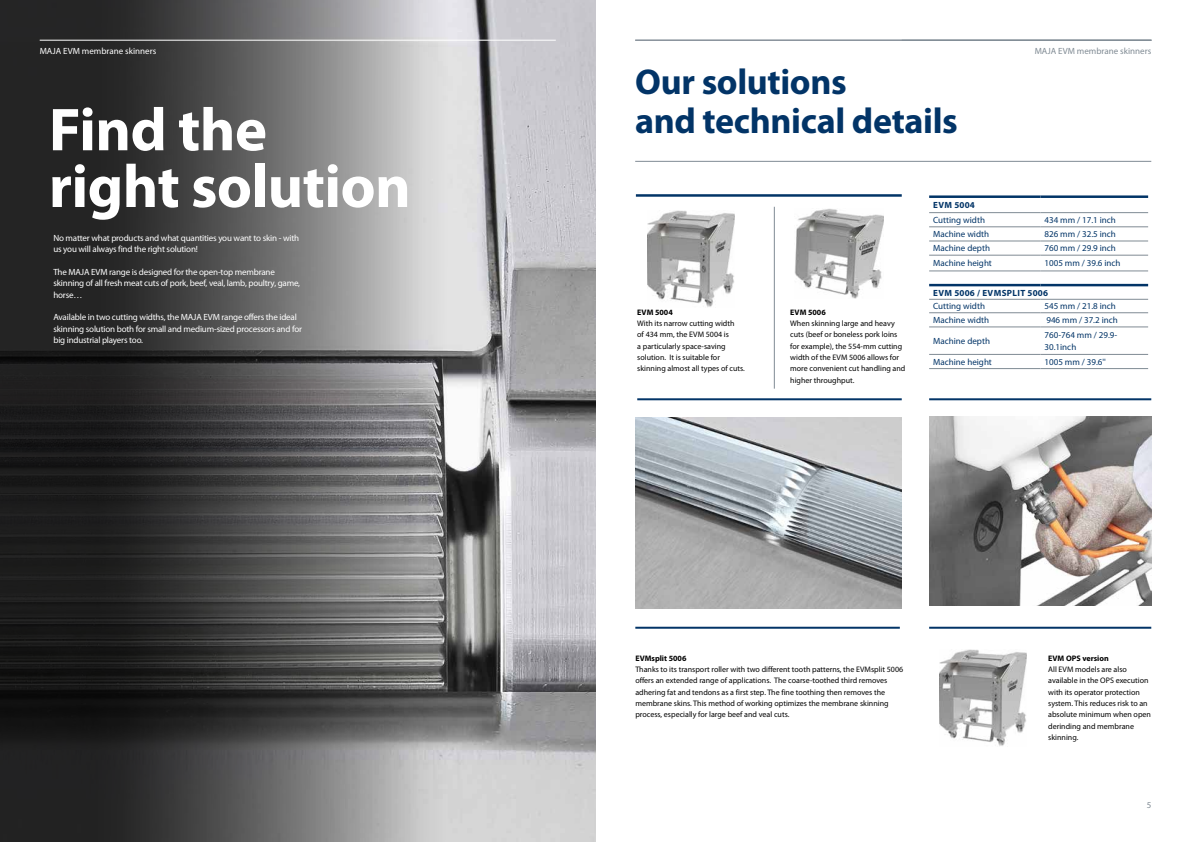
<style>
.page{position:relative;width:1191px;height:842px;background:#fff}
.page>*{position:absolute;margin:0;border:0;box-sizing:border-box;transform-origin:0 0}
.t1{font:700 61px/56.7px "Myriad Pro";letter-spacing:-.01em;color:#fff}
.t2{font:700 36px/39.7px "Myriad Pro";letter-spacing:-.01em;color:#023467}
.t3{font:9px/11.3px "Myriad Pro";letter-spacing:-.02em;color:#fff}
.t4{font:9px/11.5px "Myriad Pro";color:#023467}
.t5{font:700 9px "Myriad Pro";letter-spacing:.04em;color:#023467}
.t6{font:9px "Myriad Pro";color:#808b94}
.t7{font:9px "Myriad Pro";color:#fff}
.t8{font:8px/11.3px "Myriad Pro";color:#000}
.t9{font:700 8px "Myriad Pro";color:#000}
</style>
<div class="page">
<svg style="left:0;top:0;width:596px;height:842px;background:#6b6b6c"></svg>
<hr style="left:635px;top:40px;width:516px;height:1px;background:#808b94">
<img style="left:647px;top:210px;width:87px;height:97px">
<img style="left:939px;top:649px;width:87px;height:97px">
<img style="left:794px;top:208px;width:89px;height:91px">
<img style="left:635px;top:418px;width:266px;height:191px">
<hr style="left:636px;top:194px;width:265px;height:3px;background:#023467">
<hr style="left:929px;top:398px;width:222px;height:2px;background:#023467">
<hr style="left:929px;top:627px;width:222px;height:2px;background:#023467">
<hr style="left:637px;top:398px;width:264px;height:2px;background:#023467">
<hr style="left:635px;top:627px;width:264px;height:2px;background:#023467">
<hr style="left:774px;top:207px;width:1px;height:182px;background:#808b94">
<hr style="left:929px;top:195px;width:111px;height:3px;background:#023467">
<hr style="left:1040px;top:195px;width:108px;height:3px;background:#023467">
<hr style="left:929px;top:284px;width:111px;height:2px;background:#023467">
<hr style="left:1040px;top:284px;width:108px;height:2px;background:#023467">
<hr style="left:929px;top:212px;width:111px;height:1px;background:#808b94">
<hr style="left:1040px;top:212px;width:108px;height:1px;background:#808b94">
<hr style="left:929px;top:299px;width:111px;height:1px;background:#808b94">
<hr style="left:1040px;top:299px;width:108px;height:1px;background:#808b94">
<hr style="left:929px;top:227px;width:111px;height:1px;background:#808b94">
<hr style="left:1040px;top:227px;width:108px;height:1px;background:#808b94">
<hr style="left:929px;top:312px;width:111px;height:1px;background:#808b94">
<hr style="left:1040px;top:312px;width:108px;height:1px;background:#808b94">
<hr style="left:929px;top:241px;width:111px;height:1px;background:#808b94">
<hr style="left:1040px;top:241px;width:108px;height:1px;background:#808b94">
<hr style="left:929px;top:327px;width:111px;height:1px;background:#808b94">
<hr style="left:1040px;top:327px;width:108px;height:1px;background:#808b94">
<hr style="left:929px;top:255px;width:111px;height:1px;background:#808b94">
<hr style="left:1040px;top:255px;width:108px;height:1px;background:#808b94">
<hr style="left:929px;top:354px;width:111px;height:1px;background:#808b94">
<hr style="left:1040px;top:354px;width:108px;height:1px;background:#808b94">
<hr style="left:929px;top:368px;width:111px;height:1px;background:#808b94">
<hr style="left:1040px;top:368px;width:108px;height:1px;background:#808b94">
<hr style="left:929px;top:271px;width:111px;height:1px;background:#808b94">
<hr style="left:1040px;top:271px;width:108px;height:1px;background:#808b94">
<hr style="left:635px;top:161px;width:516px;height:1px;background:#808b94">
<img style="left:929px;top:416px;width:222px;height:190px">
<hr style="left:40px;top:40px;width:516px;height:1px;background:#fff">
<p class="t7" style="left:40px;top:45px;width:118px">MAJA EVM membrane skinners</p>
<h1 class="t1" style="left:49px;top:99px;width:363px">Find the right solution</h1>
<p class="t3" style="left:53px;top:232px;width:247px">No matter what products and what quantities you want to skin - with us you will always find the right solution!</p>
<p class="t3" style="left:53px;top:266px;width:248px">The MAJA EVM range is designed for the open-top membrane skinning of all fresh meat cuts of pork, beef, veal, lamb, poultry, game, horse…</p>
<p class="t3" style="left:53px;top:312px;width:250px">Available in two cutting widths, the MAJA EVM range offers the ideal skinning solution both for small and medium-sized processors and for big industrial players too.</p>
<h2 class="t2" style="left:635px;top:60px;width:324px">Our solutions<br>and technical details</h2>
<p class="t6" style="left:1034px;top:45px;width:118px">MAJA EVM membrane skinners</p>
<p class="t9" style="left:637px;top:307px;width:37px">EVM 5004</p>
<p class="t8" style="left:637px;top:318px;width:109px">With its narrow cutting width<br>of 434 mm, the EVM 5004 is<br>a particularly space-saving solution. It is suitable for skinning almost all types of cuts.</p>
<p class="t9" style="left:790px;top:307px;width:37px">EVM 5006</p>
<p class="t8" style="left:790px;top:318px;width:117px">When skinning large and heavy cuts (beef or boneless pork loins for example), the 554-mm cutting width of the EVM 5006 allows for more convenient cut handling and higher throughput.</p>
<p class="t5" style="left:933px;top:199px;width:43px">EVM 5004</p>
<p class="t4" style="left:933px;top:214px;width:53px">Cutting width</p>
<p class="t4" style="left:1044px;top:214px;width:73px">434 mm / 17.1 inch</p>
<p class="t4" style="left:933px;top:228px;width:57px">Machine width</p>
<p class="t4" style="left:1044px;top:228px;width:73px">826 mm / 32.5 inch</p>
<p class="t4" style="left:933px;top:243px;width:58px">Machine depth</p>
<p class="t4" style="left:1044px;top:243px;width:73px">760 mm / 29.9 inch</p>
<p class="t4" style="left:933px;top:257px;width:60px">Machine height</p>
<p class="t4" style="left:1044px;top:257px;width:78px">1005 mm / 39.6 inch</p>
<p class="t5" style="left:933px;top:287px;width:116px">EVM 5006 / EVMSPLIT 5006</p>
<p class="t4" style="left:933px;top:300px;width:53px">Cutting width</p>
<p class="t4" style="left:1044px;top:300px;width:73px">545 mm / 21.8 inch</p>
<p class="t4" style="left:933px;top:314px;width:57px">Machine width</p>
<p class="t4" style="left:1046px;top:314px;width:73px">946 mm / 37.2 inch</p>
<p class="t4" style="left:933px;top:335px;width:58px">Machine depth</p>
<p class="t4" style="left:1044px;top:329px;width:74px">760-764 mm / 29.9-<br>30.1inch</p>
<p class="t4" style="left:933px;top:356px;width:60px">Machine height</p>
<p class="t4" style="left:1044px;top:356px;width:63px">1005 mm / 39.6''</p>
<p class="t9" style="left:635px;top:653px;width:53px">EVMsplit 5006</p>
<p class="t8" style="left:635px;top:663px;width:269px">Thanks to its transport roller with two different tooth patterns, the EVMsplit 5006 offers an extended range of applications. The coarse-toothed third removes adhering fat and tendons as a first step. The fine toothing then removes the membrane skins. This method of working optimizes the membrane skinning process, especially for large beef and veal cuts.</p>
<p class="t9" style="left:1048px;top:653px;width:62px">EVM OPS version</p>
<p class="t8" style="left:1048px;top:663px;width:104px">All EVM models are also available in the OPS execution with its operator protection system. This reduces risk to an absolute minimum when open derinding and membrane skinning.</p>
<p class="t6" style="left:1146px;top:799px;width:6px">5</p>
</div>
